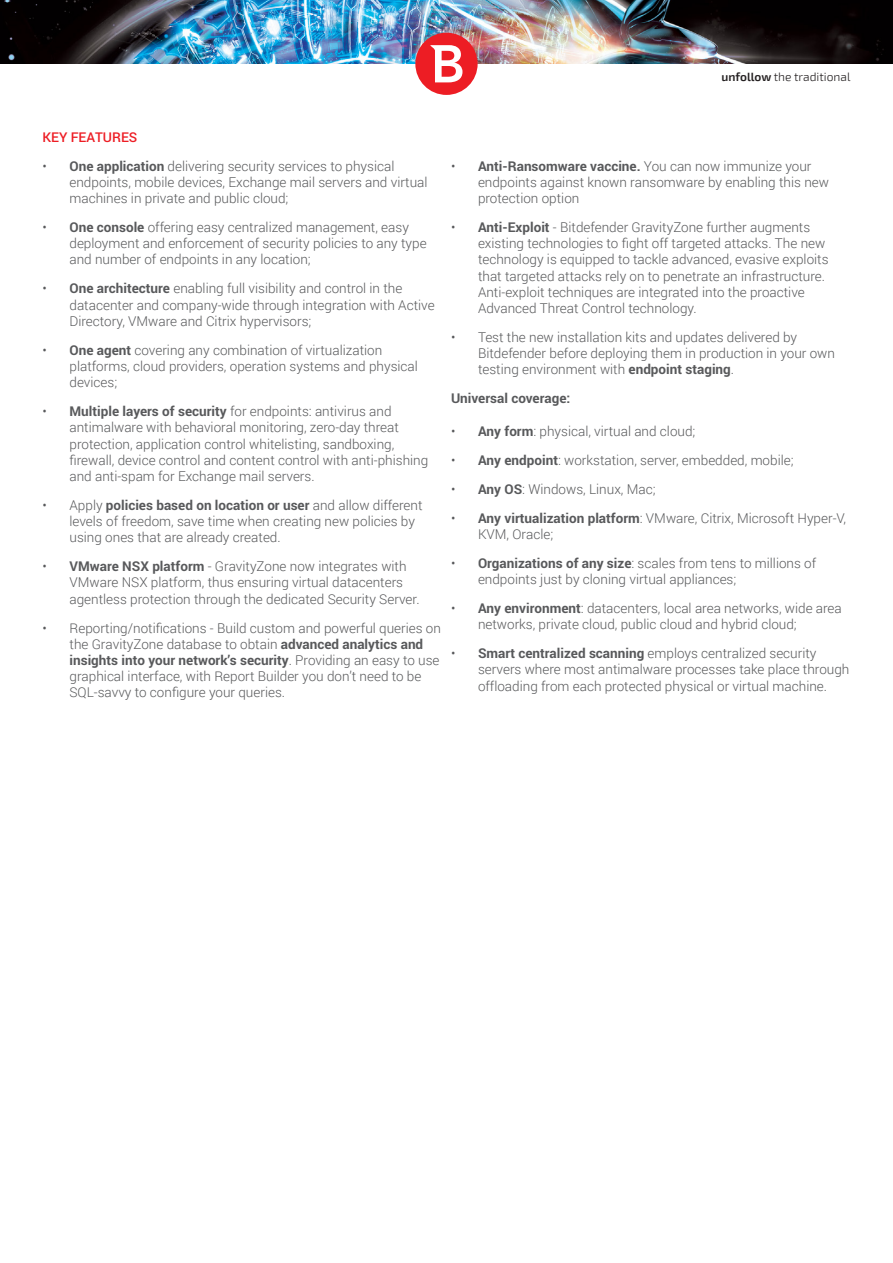
<style>
.page{position:relative;width:893px;height:1263px;background:#fff}
.page>*{position:absolute;margin:0;border:0;box-sizing:border-box;transform-origin:0 0}
.t1{font:300 13.5px/16.2px "Roboto";color:#58595b}
.Bodycopybold{font:700 13.5px "Roboto";color:#58595b}
.Head-Red{font:500 13.5px "Roboto";color:#ed1d24}
.t2{font:300 12px "Exo 2";color:#231f20}
.s1{font-weight:600}
.s2{font-weight:700}
</style>
<div class="page">
<img style="left:0;top:0;width:875px;height:63px">
<img style="left:875px;top:0;width:18px;height:63px">
<div style="left:415px;top:33px;width:63px;height:62px;background:#ed1d24;border-radius:50%"></div>
<svg style="left:430px;top:45px;width:32px;height:37px"></svg>
<p class="t2" style="left:721px;top:70px;width:131px"><span class="s1">unfollow</span> the traditional</p>
<p class="Head-Red" style="left:43px;top:127px;width:96px">KEY FEATURES</p>
<p class="t1" style="left:70px;top:157px;width:359px;text-indent:-27px">• <span class="s2">One application</span> delivering security services to physical endpoints, mobile devices, Exchange mail servers and virtual machines in private and public cloud;</p>
<p class="t1" style="left:70px;top:219px;width:359px;text-indent:-27px">• <span class="s2">One console</span> offering easy centralized management, easy deployment and enforcement of security policies to any type and number of endpoints in any location;</p>
<p class="t1" style="left:70px;top:280px;width:367px;text-indent:-27px">• <span class="s2">One architecture</span> enabling full visibility and control in the datacenter and company-wide through integration with Active<br>Directory, VMware and Citrix hypervisors;</p>
<p class="t1" style="left:70px;top:341px;width:350px;text-indent:-27px">• <span class="s2">One agent</span> covering any combination of virtualization platforms, cloud providers, operation systems and physical devices;</p>
<p class="t1" style="left:70px;top:403px;width:360px;text-indent:-27px">• <span class="s2">Multiple layers of security</span> for endpoints: antivirus and antimalware with behavioral monitoring, zero-day threat protection, application control whitelisting, sandboxing, firewall, device control and content control with anti-phishing and anti-spam for Exchange mail servers.</p>
<p class="t1" style="left:70px;top:496px;width:354px;text-indent:-27px">• Apply <span class="s2">policies based on location or user</span> and allow different levels of freedom, save time when creating new policies by using ones that are already created.</p>
<p class="t1" style="left:70px;top:558px;width:352px;text-indent:-27px">• <span class="s2">VMware NSX platform</span> - GravityZone now integrates with<br>VMware NSX platform, thus ensuring virtual datacenters agentless protection through the dedicated Security Server.</p>
<p class="t1" style="left:70px;top:619px;width:373px;text-indent:-27px">• Reporting/notifications - Build custom and powerful queries on the GravityZone database to obtain <span class="s2">advanced analytics and insights into your network’s security</span>. Providing an easy to use graphical interface, with Report Builder you don’t need to be SQL-savvy to configure your queries.</p>
<p class="t1" style="left:478px;top:157px;width:353px;text-indent:-27px">• <span class="s2">Anti-Ransomware vaccine.</span> You can now immunize your endpoints against known ransomware by enabling this new protection option</p>
<p class="t1" style="left:478px;top:219px;width:352px;text-indent:-27px">• <span class="s2">Anti-Exploit</span> - Bitdefender GravityZone further augments existing technologies to fight off targeted attacks. The new technology is equipped to tackle advanced, evasive exploits that targeted attacks rely on to penetrate an infrastructure.<br>Anti-exploit techniques are integrated into the proactive Advanced Threat Control technology.</p>
<p class="t1" style="left:478px;top:329px;width:359px;text-indent:-27px">• Test the new installation kits and updates delivered by<br>Bitdefender before deploying them in production in your own testing environment with <span class="s2">endpoint staging</span>.</p>
<p class="Bodycopybold" style="left:451px;top:389px;width:121px">Universal coverage:</p>
<p class="t1" style="left:451px;top:422px;width:246px">• <span class="s2">Any form</span>: physical, virtual and cloud;</p>
<p class="t1" style="left:451px;top:451px;width:344px">• <span class="s2">Any endpoint</span>: workstation, server, embedded, mobile;</p>
<p class="t1" style="left:451px;top:480px;width:206px">• <span class="s2">Any OS</span>: Windows, Linux, Mac;</p>
<p class="t1" style="left:478px;top:509px;width:369px;text-indent:-27px">• <span class="s2">Any virtualization platform</span>: VMware, Citrix, Microsoft Hyper-V,<br>KVM, Oracle;</p>
<p class="t1" style="left:478px;top:554px;width:340px;text-indent:-27px">• <span class="s2">Organizations of any size</span>: scales from tens to millions of endpoints just by cloning virtual appliances;</p>
<p class="t1" style="left:478px;top:600px;width:365px;text-indent:-27px">• <span class="s2">Any environment</span>: datacenters, local area networks, wide area networks, private cloud, public cloud and hybrid cloud;</p>
<p class="t1" style="left:478px;top:645px;width:373px;text-indent:-27px">• <span class="s2">Smart centralized scanning</span> employs centralized security servers where most antimalware processes take place through offloading from each protected physical or virtual machine.</p>
</div>
